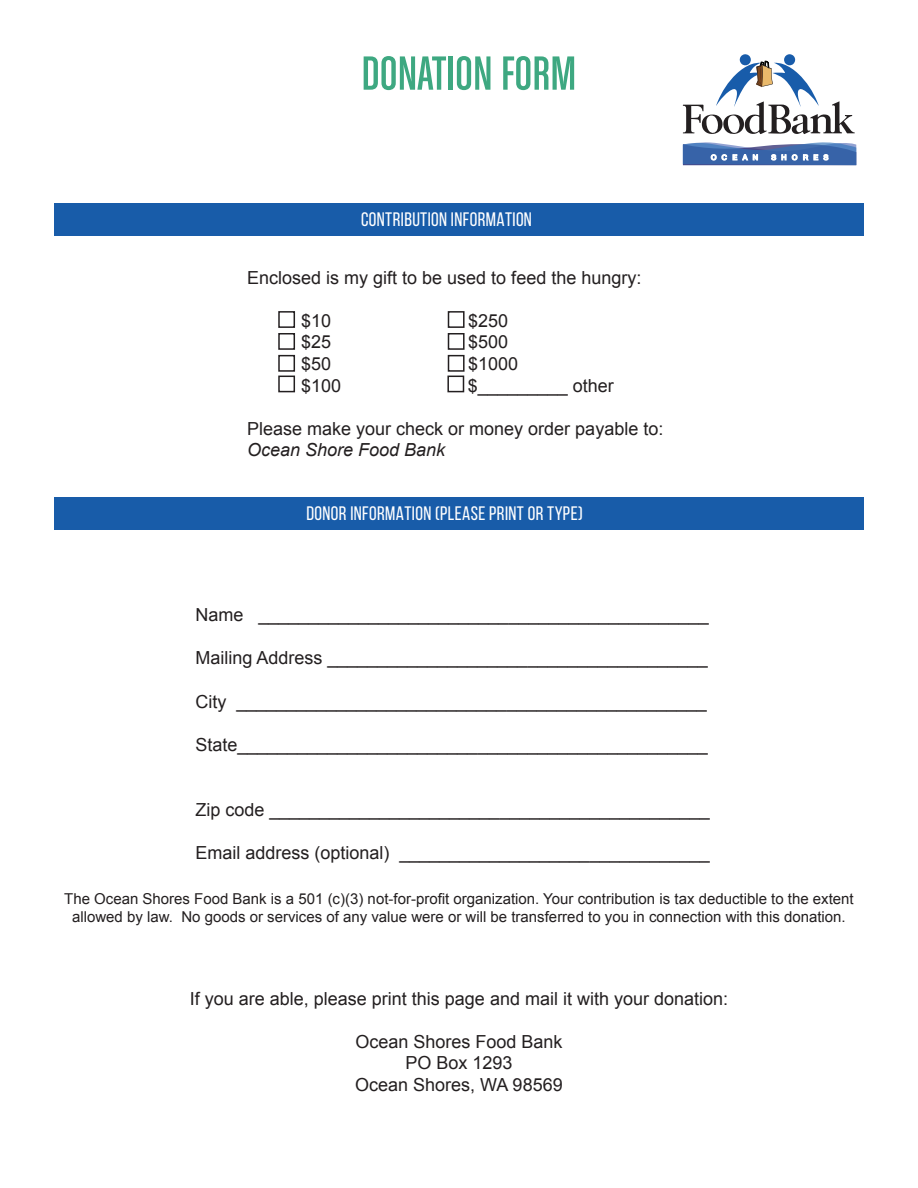
<style>
.page{position:relative;width:918px;height:1188px;background:#fff}
.page>*{position:absolute;margin:0;border:0;box-sizing:border-box;transform-origin:0 0}
.t1{font:51px "Chalet Comprime Cologne Eighty";color:#3ea881}
.t2{font:19.5px "Bebas Neue";letter-spacing:.02em;color:#fff}
.t3{font:18px/21.6px "Arial";color:#231f20;text-align:center}
.t4{font:italic 18px "Arial";color:#231f20}
.t5{font:15px/18px "Arial";color:#231f20;text-align:center}
</style>
<div class="page">
<div style="left:54px;top:203px;width:810px;height:33px;background:#185ca9"></div>
<div style="left:54px;top:497px;width:810px;height:33px;background:#185ca9"></div>
<div style="left:448px;top:311px;width:17px;height:17px;border:2px solid #231f20"></div>
<div style="left:278px;top:311px;width:17px;height:17px;border:2px solid #231f20"></div>
<div style="left:448px;top:333px;width:17px;height:17px;border:2px solid #231f20"></div>
<div style="left:278px;top:333px;width:17px;height:17px;border:2px solid #231f20"></div>
<div style="left:448px;top:355px;width:17px;height:17px;border:2px solid #231f20"></div>
<div style="left:278px;top:355px;width:17px;height:17px;border:2px solid #231f20"></div>
<div style="left:447px;top:376px;width:17px;height:16px;border:2px solid #231f20"></div>
<div style="left:278px;top:376px;width:17px;height:16px;border:2px solid #231f20"></div>
<div style="left:784px;top:54px;width:11px;height:12px;background:#185caa;border-radius:50%"></div>
<div style="left:740px;top:54px;width:11px;height:12px;background:#185caa;border-radius:50%"></div>
<svg style="left:683px;top:61px;width:173px;height:104px"></svg>
<h1 class="t1" style="left:361px;top:45px;width:217px">DONATION FORM</h1>
<p class="t2" style="left:361px;top:208px;width:172px">CONTRIBUTION INFORMATION</p>
<p class="t3" style="left:247px;top:267px;width:396px">Enclosed is my gift to be used to feed the hungry:</p>
<p class="t3" style="left:301px;top:310px;width:32px">$10</p>
<p class="t3" style="left:468px;top:310px;width:42px">$250</p>
<p class="t3" style="left:301px;top:331px;width:32px">$25</p>
<p class="t3" style="left:468px;top:331px;width:42px">$500</p>
<p class="t3" style="left:301px;top:353px;width:32px">$50</p>
<p class="t3" style="left:468px;top:353px;width:52px">$1000</p>
<p class="t3" style="left:301px;top:375px;width:42px">$100</p>
<p class="t3" style="left:468px;top:375px;width:148px">$_________ other</p>
<p class="t3" style="left:247px;top:418px;width:418px">Please make your check or money order payable to:</p>
<p class="t4" style="left:247px;top:438px;width:200px">Ocean Shore Food Bank</p>
<p class="t2" style="left:306px;top:502px;width:278px">DONOR INFORMATION (PLEASE PRINT OR TYPE)</p>
<p class="t3" style="left:195px;top:604px;width:515px">Name _____________________________________________</p>
<p class="t3" style="left:195px;top:647px;width:514px">Mailing Address ______________________________________</p>
<p class="t3" style="left:195px;top:691px;width:513px">City _______________________________________________</p>
<p class="t3" style="left:195px;top:734px;width:514px">State_______________________________________________</p>
<p class="t3" style="left:195px;top:799px;width:516px">Zip code ____________________________________________</p>
<p class="t3" style="left:195px;top:842px;width:516px">Email address (optional) _______________________________</p>
<p class="t5" style="left:64px;top:890px;width:791px">The Ocean Shores Food Bank is a 501 (c)(3) not-for-profit organization. Your contribution is tax deductible to the extent allowed by law. No goods or services of any value were or will be transferred to you in connection with this donation.</p>
<p class="t3" style="left:190px;top:988px;width:540px">If you are able, please print this page and mail it with your donation:</p>
<p class="t3" style="left:355px;top:1031px;width:209px">Ocean Shores Food Bank<br>PO Box 1293<br>Ocean Shores, WA 98569</p>
</div>
